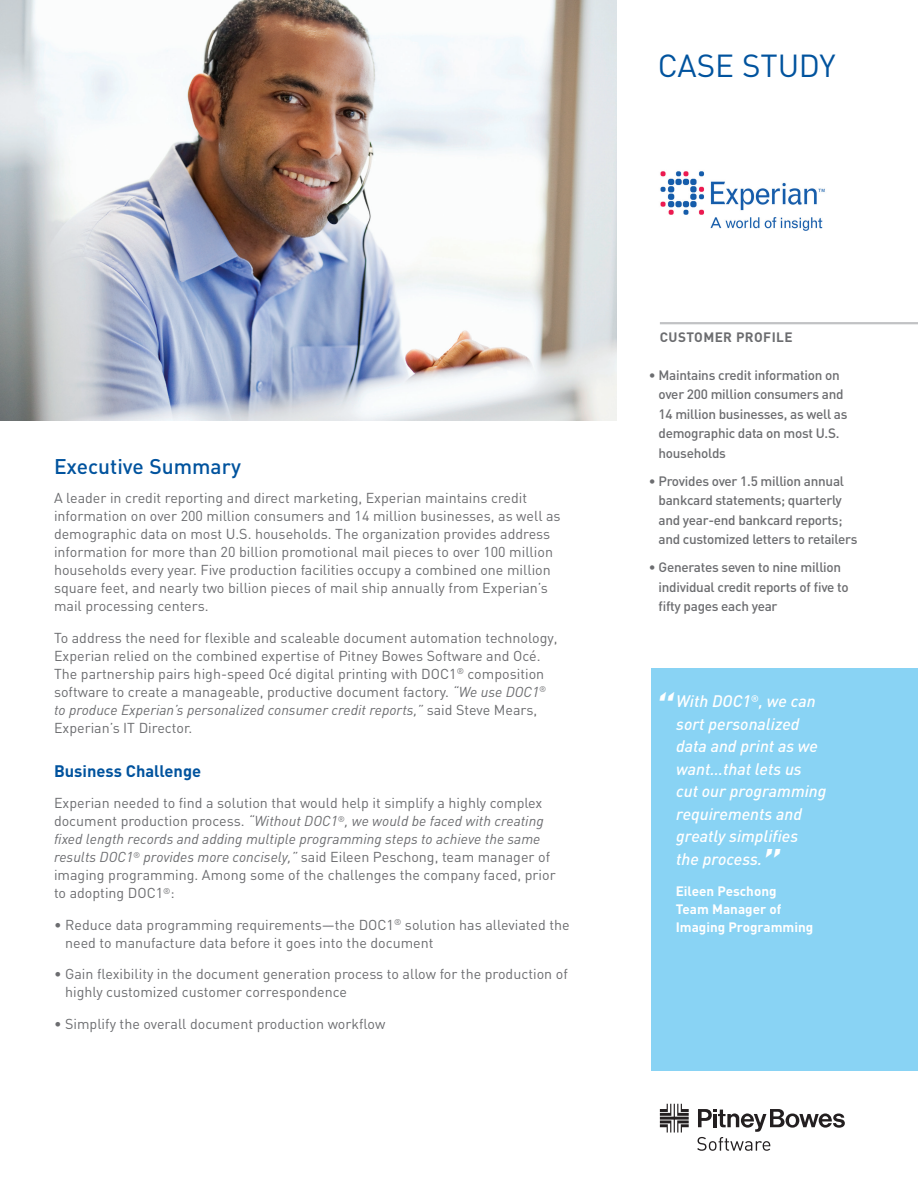
<style>
.page{position:relative;width:918px;height:1188px;background:#fff}
.page>*{position:absolute;margin:0;border:0;box-sizing:border-box;transform-origin:0 0}
.t1{font:italic 500 45px "DIN";color:#fff}
.t2{font:31.5px "DIN";color:#01539e}
.t3{font:500 21px "DIN";color:#01539e}
.t4{font:italic 500 16.5px/22.5px "DIN";color:#fff}
.t5{font:700 16.5px "DIN";color:#01539e}
.t6{font:14.25px/18px "DIN";color:#6c6d70}
.t7{font:500 13.5px/19.5px "DIN";letter-spacing:-.02em;color:#6c6d70}
.t8{font:700 13.5px/18px "DIN";color:#fff}
.t9{font:700 13.5px "DIN";letter-spacing:.03em;color:#6c6d70}
.s1{font-style:italic}
</style>
<div class="page">
<img style="left:0;top:0;width:617px;height:421px">
<div style="left:651px;top:668px;width:267px;height:403px;background:#89d3f4"></div>
<hr style="left:660px;top:322px;width:258px;height:2px;background:#c1c2c4">
<svg style="left:660px;top:1104px;width:29px;height:29px"></svg>
<svg style="left:697px;top:1109px;width:148px;height:42px"></svg>
<img style="left:660px;top:171px;width:165px;height:60px">
<h2 class="t2" style="left:658px;top:46px;width:180px">CASE STUDY</h2>
<h3 class="t3" style="left:54px;top:453px;width:188px">Executive Summary</h3>
<p class="t6" style="left:54px;top:489px;width:508px">A leader in credit reporting and direct marketing, Experian maintains credit information on over 200 million consumers and 14 million businesses, as well as demographic data on most U.S. households. The organization provides address information for more than 20 billion promotional mail pieces to over 100 million households every year. Five production facilities occupy a combined one million square feet, and nearly two billion pieces of mail ship annually from Experian’s mail processing centers.</p>
<p class="t6" style="left:54px;top:628px;width:505px">To address the need for flexible and scaleable document automation technology, Experian relied on the combined expertise of Pitney Bowes Software and Océ.<br>The partnership pairs high-speed Océ digital printing with DOC1<sup>®</sup> composition software to create a manageable, productive document factory. <span class="s1">“We use DOC1</span><sup>® </sup><span class="s1">to produce Experian’s personalized consumer credit reports,”</span> said Steve Mears, Experian’s IT Director.</p>
<p class="t5" style="left:54px;top:760px;width:149px">Business Challenge</p>
<p class="t6" style="left:54px;top:794px;width:503px">Experian needed to find a solution that would help it simplify a highly complex document production process. <span class="s1">“Without DOC1</span><sup>®</sup><span class="s1">, we would be faced with creating fixed length records and adding multiple programming steps to achieve the same results DOC1</span><sup>®</sup> <span class="s1">provides more concisely,”</span> said Eileen Peschong, team manager of imaging programming. Among some of the challenges the company faced, prior to adopting DOC1<sup>®</sup>:</p>
<p class="t6" style="left:65px;top:916px;width:506px;text-indent:-11px">• Reduce data programming requirements—the DOC1<sup>®</sup> solution has alleviated the need to manufacture data before it goes into the document</p>
<p class="t6" style="left:65px;top:965px;width:504px;text-indent:-11px">• Gain flexibility in the document generation process to allow for the production of highly customized customer correspondence</p>
<p class="t6" style="left:54px;top:1015px;width:333px">• Simplify the overall document production workflow</p>
<p class="t9" style="left:660px;top:328px;width:134px">CUSTOMER PROFILE</p>
<p class="t7" style="left:659px;top:365px;width:191px;text-indent:-10px">• Maintains credit information on over 200 million consumers and<br>14 million businesses, as well as demographic data on most U.S. households</p>
<p class="t7" style="left:659px;top:471px;width:200px;text-indent:-10px">• Provides over 1.5 million annual bankcard statements; quarterly and year-end bankcard reports; and customized letters to retailers</p>
<p class="t7" style="left:659px;top:557px;width:192px;text-indent:-10px">• Generates seven to nine million individual credit reports of five to fifty pages each year</p>
<h1 class="t1" style="left:653px;top:683px;width:21px">“</h1>
<p class="t4" style="left:676px;top:690px;width:152px">With DOC1<sup>®</sup>, we can sort personalized data and print as we want…that lets us cut our programming requirements and greatly simplifies<br>the process.</p>
<h1 class="t1" style="left:760px;top:836px;width:21px">”</h1>
<p class="t8" style="left:676px;top:882px;width:139px">Eileen Peschong<br>Team Manager of<br>Imaging Programming</p>
</div>
